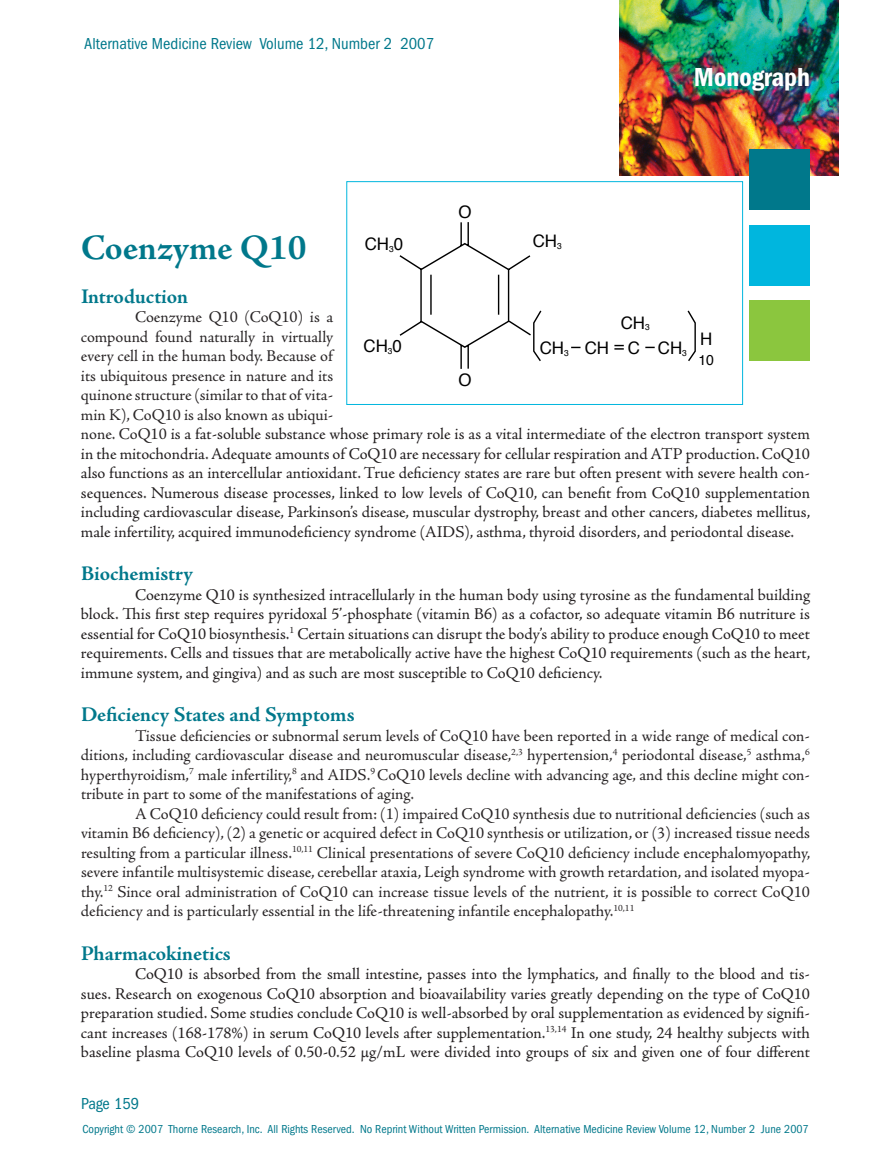
<style>
.page{position:relative;width:891px;height:1161px;background:#fff}
.page>*{position:absolute;margin:0;border:0;box-sizing:border-box;transform-origin:0 0}
.t1{font:700 36px "Adobe Jenson Pro";color:#00788b}
.t2{font:600 condensed 27px "Franklin Gothic";color:#fff}
.t3{font:700 21px "Adobe Jenson Pro";letter-spacing:-.005em;color:#00788b}
.t4{font:17.25px/25.5px "Helvetica";color:#000;text-align:center}
.t5{font:16.5px/19.5px "Adobe Jenson Pro";color:#231f20;text-align:justify}
.t6{font:16.5px/19.5px "Adobe Jenson Pro";letter-spacing:-.005em;color:#292526;text-align:justify}
.t7{font:condensed 16.5px "Franklin Gothic";color:#00788b}
.t8{font:14.4px "Helvetica";color:#000}
.t9{font:condensed 12px "Franklin Gothic";color:#00788b}
.s1{color:#292526}
</style>
<div class="page">
<img style="left:620px;top:0;width:218px;height:176px">
<div style="left:749px;top:149px;width:61px;height:61px;background:#00788b"></div>
<div style="left:749px;top:226px;width:61px;height:60px;background:#00b6de"></div>
<div style="left:749px;top:301px;width:61px;height:60px;background:#8bc63e"></div>
<svg style="left:399px;top:222px;width:297px;height:147px"></svg>
<div style="left:347px;top:181px;width:396px;height:224px;border:1px solid #00b6de"></div>
<p class="t7" style="left:84px;top:35px;width:351px">Alternative Medicine Review Volume 12, Number 2 2007</p>
<p class="t4" style="left:458px;top:199px;width:15px">O</p>
<h2 class="t2" style="left:694px;top:61px;width:118px">Monograph</h2>
<p class="t4" style="left:533px;top:228px;width:31px">CH<sub>3</sub></p>
<h1 class="t1" style="left:81px;top:228px;width:227px">Coenzyme Q10</h1>
<p class="t3" style="left:81px;top:284px;width:109px">Introduction</p>
<p class="t5" style="left:81px;top:308px;width:731px;text-align:left;text-indent:54px"><span class="s1">Coenzyme Q10 (CoQ10) is a<br>compound found naturally in virtually<br>every cell in the human body. Because of<br>its ubiquitous presence in nature and its<br>quinone structure (similar to that of vita-<br>min K), CoQ10 is also known as ubiqui-<br>none. CoQ10</span> is a fat-soluble substance whose primary role is as a vital intermediate of the electron transport system in the mitochondria. Adequate amounts of CoQ10 are necessary for cellular respiration and ATP production. CoQ10 also functions as an intercellular antioxidant. True deficiency states are rare but often present with severe health con&shy;sequences. Numerous disease processes, linked to low levels of CoQ10, can benefit from CoQ10 supplementation including cardiovascular disease, Parkinson’s disease, muscular dystrophy, breast and other cancers, diabetes mellitus, male infertility, acquired immunodeficiency syndrome (AIDS), asthma, thyroid disorders, and periodontal disease.</p>
<p class="t3" style="left:81px;top:562px;width:113px">Biochemistry</p>
<p class="t5" style="left:81px;top:585px;width:731px;text-indent:54px">Coenzyme Q10 is synthesized intracellularly in the human body using tyrosine as the fundamental building block. This first step requires pyridoxal 5’-phosphate (vitamin B6) as a cofactor, so adequate vitamin B6 nutriture is essential for CoQ10 biosynthesis.<sup>1</sup> Certain situations can disrupt the body’s ability to produce enough CoQ10 to meet requirements. Cells and tissues that are metabolically active have the highest CoQ10 requirements (such as the heart, immune system, and gingiva) and as such are most susceptible to CoQ10 deficiency.</p>
<p class="t3" style="left:81px;top:703px;width:275px">Deficiency States and Symptoms</p>
<p class="t6" style="left:81px;top:726px;width:731px;text-indent:54px">Tissue deficiencies or subnormal serum levels of CoQ10 have been reported in a wide range of medical con&shy;ditions, including cardiovascular disease and neuromuscular disease,<sup>2,3</sup> hypertension,<sup>4</sup> periodontal disease,<sup>5</sup> asthma,<sup>6 </sup>hyperthyroidism,<sup>7</sup> male infertility,<sup>8</sup> and AIDS.<sup>9</sup> CoQ10 levels decline with advancing age, and this decline might con&shy;tribute in part to some of the manifestations of aging.</p>
<p class="t6" style="left:81px;top:804px;width:731px;text-indent:54px">A CoQ10 deficiency could result from: (1) impaired CoQ10 synthesis due to nutritional deficiencies (such as vitamin B6 deficiency), (2) a genetic or acquired defect in CoQ10 synthesis or utilization, or (3) increased tissue needs resulting from a particular illness.<sup>10,11</sup> Clinical presentations of severe CoQ10 deficiency include encephalomyopathy, severe infantile multisystemic disease, cerebellar ataxia, Leigh syndrome with growth retardation, and isolated myopa&shy;thy.<sup>12</sup> Since oral administration of CoQ10 can increase tissue levels of the nutrient, it is possible to correct CoQ10 deficiency and is particularly essential in the life-threatening infantile encephalopathy.<sup>10,11</sup></p>
<p class="t3" style="left:81px;top:941px;width:151px">Pharmacokinetics</p>
<p class="t5" style="left:81px;top:965px;width:731px;text-indent:54px">CoQ10 is absorbed from the small intestine, passes into the lymphatics, and finally to the blood and tis&shy;sues. Research on exogenous CoQ10 absorption and bioavailability varies greatly depending on the type of CoQ10 preparation studied. Some studies conclude CoQ10 is well-absorbed by oral supplementation as evidenced by signifi&shy;cant increases (168-178%) in serum CoQ10 levels after supplementation.<sup>13,14</sup> In one study, 24 healthy subjects with baseline plasma CoQ10 levels of 0.50-0.52 µg/mL were divided into groups of six and given one of four different</p>
<p class="t4" style="left:365px;top:231px;width:40px">CH<sub>3</sub>0</p>
<p class="t4" style="left:621px;top:309px;width:31px">CH<sub>3<br></sub>C</p>
<p class="t4" style="left:700px;top:326px;width:14px">H</p>
<p class="t8" style="left:698px;top:348px;width:17px">10</p>
<p class="t4" style="left:364px;top:333px;width:40px">CH<sub>3</sub>0</p>
<p class="t4" style="left:540px;top:335px;width:71px">CH<sub>3</sub> CH</p>
<p class="t4" style="left:658px;top:335px;width:31px">CH<sub>3</sub></p>
<p class="t4" style="left:459px;top:366px;width:15px">O</p>
<p class="t7" style="left:81px;top:1094px;width:60px">Page 159</p>
<p class="t9" style="left:82px;top:1122px;width:728px">Copyright © 2007 Thorne Research, Inc. All Rights Reserved. No Reprint Without Written Permission. Alternative Medicine Review Volume 12, Number 2 June 2007</p>
</div>
